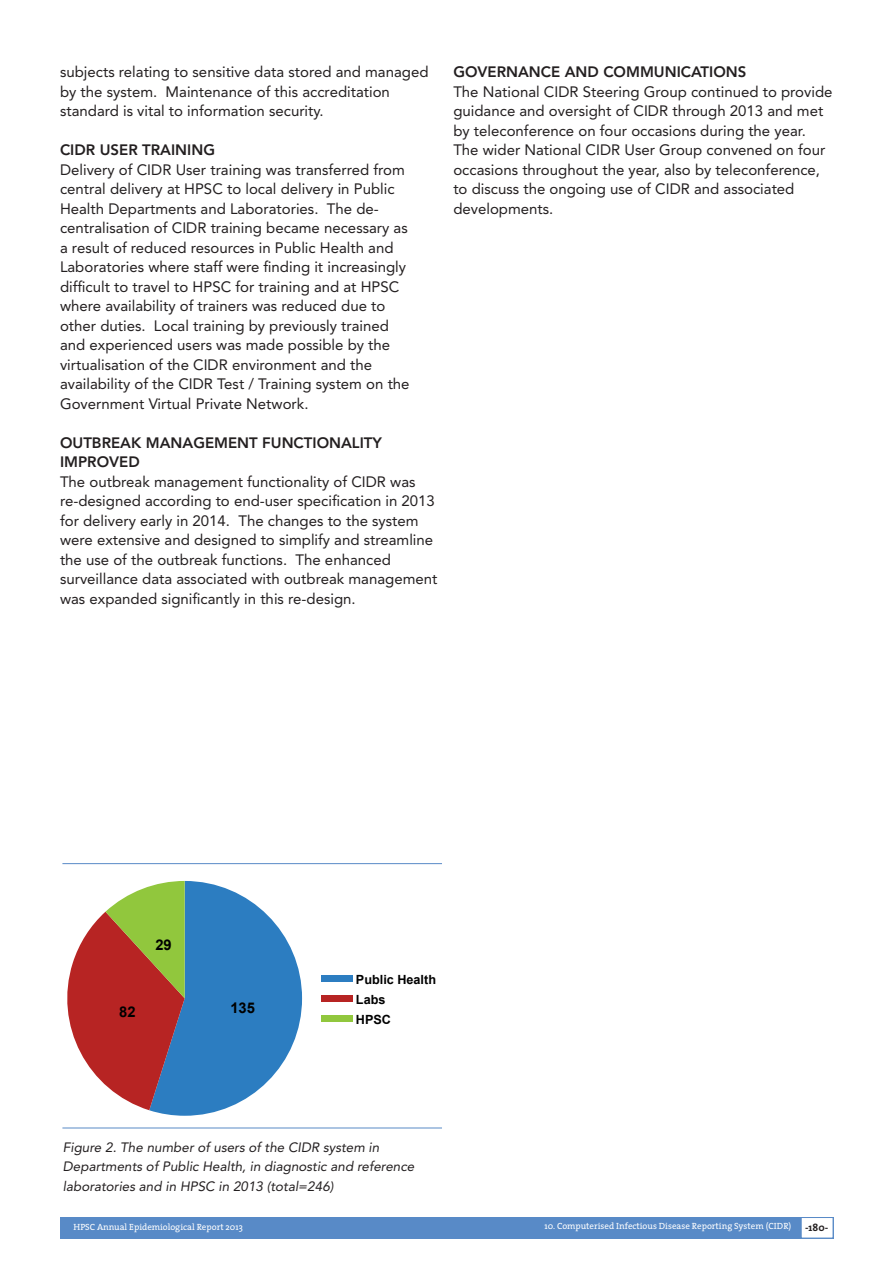
<style>
.page{position:relative;width:893px;height:1263px;background:#fff}
.page>*{position:absolute;margin:0;border:0;box-sizing:border-box;transform-origin:0 0}
.t1{font:15px/19.5px "Avenir";color:#231f20}
.t2{font:800 15px/19.5px "Avenir";color:#231f20}
.t3{font:700 14.7px "Arial";color:#000}
.t4{font:italic 13.5px/19.5px "Avenir";color:#231f20}
.t5{font:700 12.6px/20.2px "Arial";color:#000}
.t6{font:700 10.5px "The Serif";color:#231f20}
.t7{font:9px "The Serif";color:#fff}
</style>
<div class="page">
<div style="left:60px;top:1217px;width:774px;height:21px;background:#588ac7"></div>
<div style="left:801px;top:1217px;width:32px;height:21px;background:#fff;border:1px solid #588ac7"></div>
<hr style="left:62px;top:863px;width:380px;height:1px;background:#588ac7">
<hr style="left:62px;top:1127px;width:380px;height:1px;background:#588ac7">
<svg style="left:67px;top:881px;width:235px;height:235px"></svg>
<div style="left:321px;top:975px;width:32px;height:6px;background:#2c7dc1"></div>
<div style="left:321px;top:995px;width:32px;height:6px;background:#b72423"></div>
<div style="left:321px;top:1015px;width:32px;height:7px;background:#91c73d"></div>
<p class="t1" style="left:60px;top:62px;width:370px">subjects relating to sensitive data stored and managed by the system. Maintenance of this accreditation standard is vital to information security.</p>
<p class="t2" style="left:60px;top:140px;width:156px">CIDR USER TRAINING</p>
<p class="t1" style="left:60px;top:160px;width:351px">Delivery of CIDR User training was transferred from central delivery at HPSC to local delivery in Public Health Departments and Laboratories. The de&shy;centralisation of CIDR training became necessary as a result of reduced resources in Public Health and Laboratories where staff were finding it increasingly difficult to travel to HPSC for training and at HPSC where availability of trainers was reduced due to other duties. Local training by previously trained and experienced users was made possible by the virtualisation of the CIDR environment and the availability of the CIDR Test / Training system on the Government Virtual Private Network.</p>
<p class="t2" style="left:60px;top:433px;width:323px">OUTBREAK MANAGEMENT FUNCTIONALITY<br>IMPROVED</p>
<p class="t1" style="left:60px;top:472px;width:379px">The outbreak management functionality of CIDR was re-designed according to end-user specification in 2013 for delivery early in 2014. The changes to the system were extensive and designed to simplify and streamline the use of the outbreak functions. The enhanced surveillance data associated with outbreak management was expanded significantly in this re-design.</p>
<p class="t2" style="left:453px;top:62px;width:295px">GOVERNANCE AND COMMUNICATIONS</p>
<p class="t1" style="left:453px;top:82px;width:381px">The National CIDR Steering Group continued to provide guidance and oversight of CIDR through 2013 and met by teleconference on four occasions during the year.<br>The wider National CIDR User Group convened on four occasions throughout the year, also by teleconference, to discuss the ongoing use of CIDR and associated developments.</p>
<p class="t3" style="left:155px;top:935px;width:18px">29</p>
<p class="t3" style="left:119px;top:1002px;width:18px">82</p>
<p class="t3" style="left:230px;top:998px;width:26px">135</p>
<p class="t5" style="left:356px;top:969px;width:82px">Public Health<br>Labs<br>HPSC</p>
<p class="t4" style="left:63px;top:1137px;width:353px">Figure 2. The number of users of the CIDR system in<br>Departments of Public Health, in diagnostic and reference laboratories and in HPSC in 2013 (total=246)</p>
<p class="t7" style="left:73px;top:1219px;width:171px">HPSC Annual Epidemiological Report 2013</p>
<p class="t7" style="left:544px;top:1219px;width:248px">10. Computerised Infectious Disease Reporting System (CIDR)</p>
<p class="t6" style="left:805px;top:1218px;width:25px">-180-</p>
</div>
